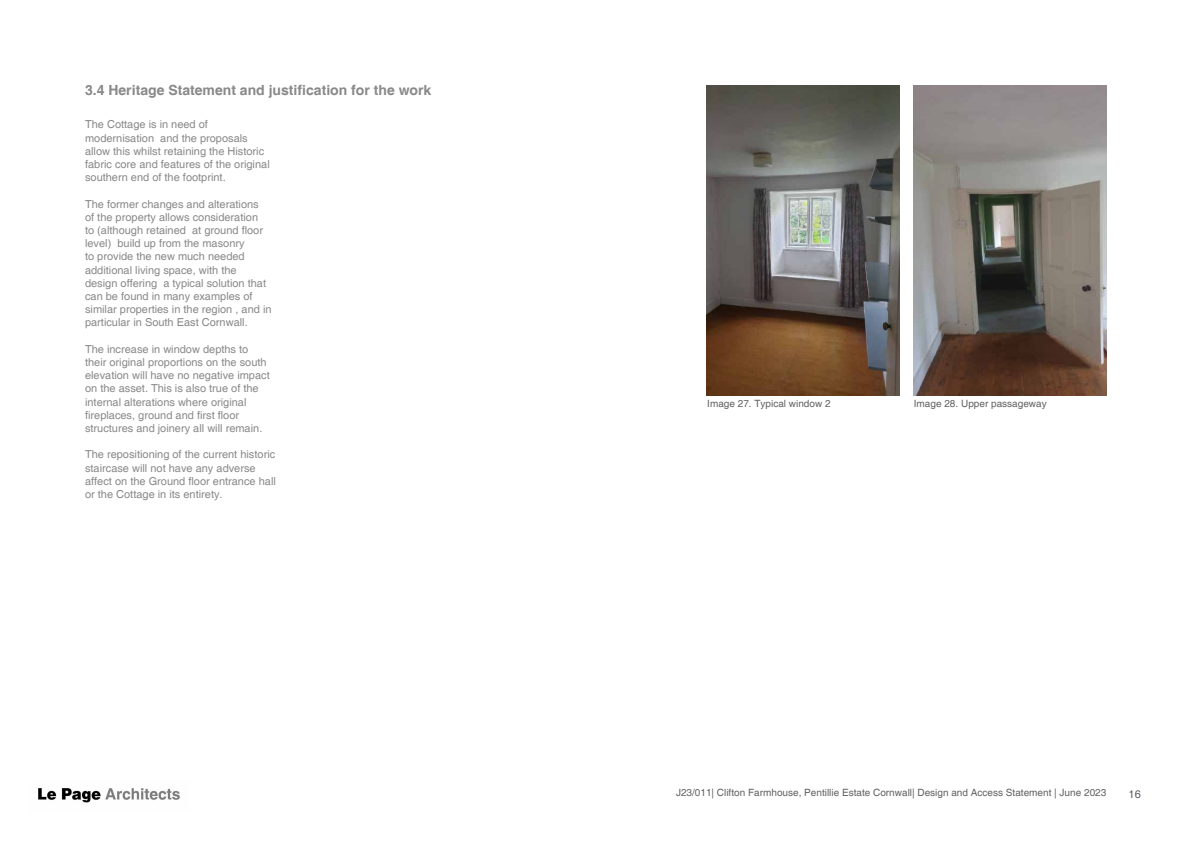
<style>
.page{position:relative;width:1191px;height:842px;background:#fff}
.page>*{position:absolute;margin:0;border:0;box-sizing:border-box;transform-origin:0 0}
.t1{font:700 14px "Helvetica";color:#898989}
.t2{font:11px/13.2px "Helvetica";color:#898989}
.t3{font:11px "Helvetica";color:#5a5f64}
.t4{font:10px "Helvetica";color:#626262}
</style>
<div class="page">
<img style="left:38px;top:788px;width:142px;height:15px">
<img style="left:707px;top:85px;width:192px;height:310px">
<img style="left:913px;top:85px;width:193px;height:310px">
<p class="t1" style="left:85px;top:82px;width:348px">3.4 Heritage Statement and justification for the work</p>
<p class="t2" style="left:85px;top:118px;width:186px">The Cottage is in need of modernisation and the proposals allow this whilst retaining the Historic fabric core and features of the original southern end of the footprint.</p>
<p class="t2" style="left:85px;top:198px;width:188px">The former changes and alterations<br>of the property allows consideration<br>to (although retained at ground floor level) build up from the masonry<br>to provide the new much needed additional living space, with the design offering a typical solution that can be found in many examples of similar properties in the region , and in particular in South East Cornwall.</p>
<p class="t2" style="left:85px;top:343px;width:186px">The increase in window depths to their original proportions on the south elevation will have no negative impact on the asset. This is also true of the internal alterations where original fireplaces, ground and first floor structures and joinery all will remain.</p>
<p class="t2" style="left:85px;top:448px;width:192px">The repositioning of the current historic staircase will not have any adverse affect on the Ground floor entrance hall or the Cottage in its entirety.</p>
<p class="t4" style="left:707px;top:398px;width:125px">Image 27. Typical window 2</p>
<p class="t4" style="left:913px;top:398px;width:134px">Image 28. Upper passageway</p>
<p class="t4" style="left:676px;top:787px;width:432px">J23/011| Clifton Farmhouse, Pentillie Estate Cornwall| Design and Access Statement | June 2023</p>
<p class="t3" style="left:1128px;top:787px;width:14px">16</p>
</div>
